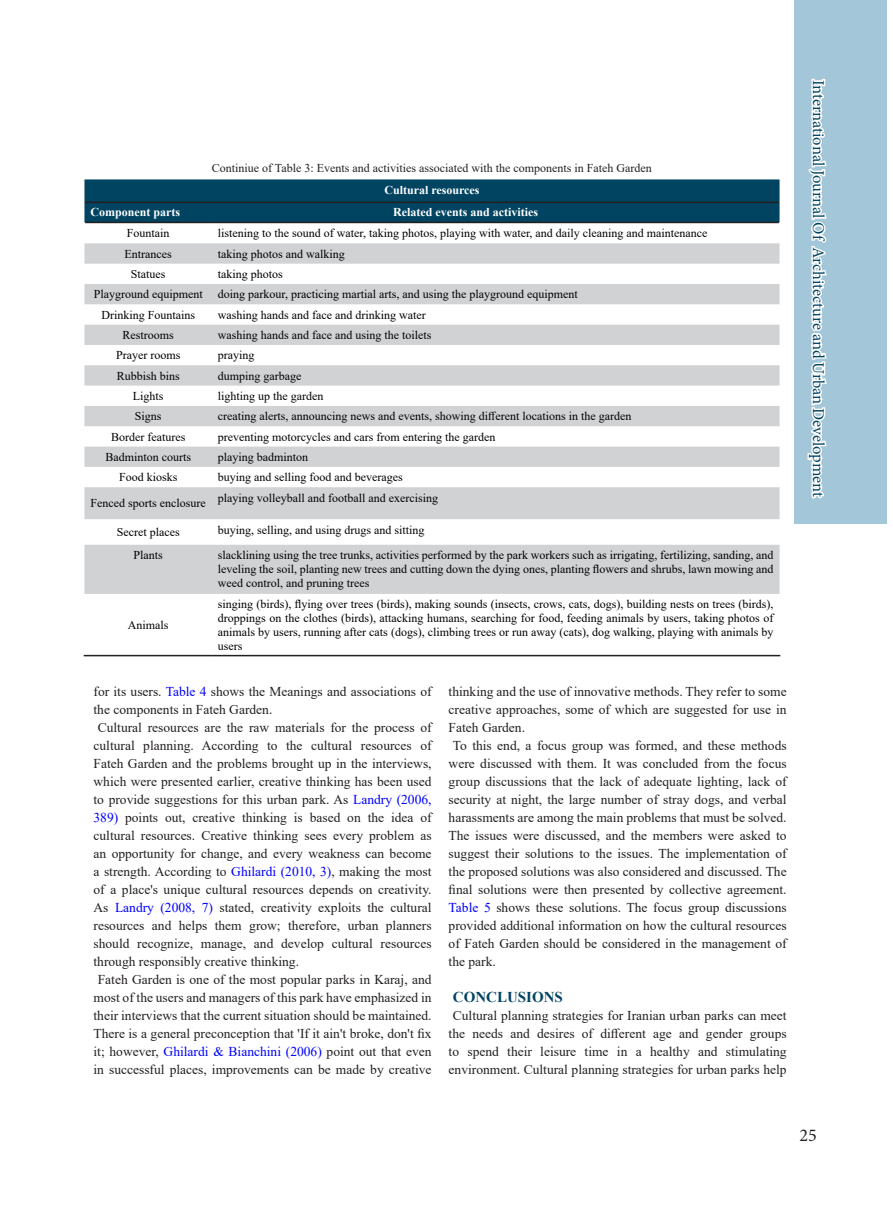
<style>
.page{position:relative;width:893px;height:1212px;background:#fff}
.page>*{position:absolute;margin:0;border:0;box-sizing:border-box;transform-origin:0 0}
.t1{font:18px "Minion Pro";color:#231f20}
.t2{font:16.5px "Minion Pro";letter-spacing:-.005em;color:#004462}
.متن_لاتین_اصلی{font:700 15px "Times New Roman";color:#004462}
.متن_لاتین_اصلی-2{font:13.5px/18px "Times New Roman";color:#231f20;text-align:justify}
.t3{font:12px/13.8px "Times New Roman";color:#000;text-align:justify}
.abstract{font:12px "Times New Roman";color:#231f20}
.t4{font:700 12px "Times New Roman";color:#fff}
.s1{color:#00f}
</style>
<div class="page">
<div style="left:794px;top:0;width:92px;height:524px;background:#a3c7d8"></div>
<svg style="left:807px;top:78px;width:20px;height:421px"></svg>
<svg style="left:84px;top:179px;width:695px;height:43px;background:#034562"></svg>
<svg style="left:84px;top:243px;width:695px;height:351px;fill:#d1d2d4"></svg>
<hr style="left:212px;top:202px;width:567px;height:1px;background:#231f20">
<hr style="left:85px;top:202px;width:127px;height:1px;background:#231f20">
<hr style="left:212px;top:222px;width:567px;height:1px;background:#231f20">
<hr style="left:85px;top:222px;width:127px;height:1px;background:#231f20">
<hr style="left:212px;top:655px;width:568px;height:1px;background:#231f20">
<hr style="left:84px;top:655px;width:128px;height:1px;background:#231f20">
<p class="abstract" style="left:212px;top:160px;width:441px">Continiue of Table 3: Events and activities associated with the components in Fateh Garden</p>
<p class="t4" style="left:384px;top:181px;width:97px">Cultural resources</p>
<p class="t4" style="left:90px;top:204px;width:91px">Component parts</p>
<p class="t4" style="left:393px;top:204px;width:146px">Related events and activities</p>
<p class="t3" style="left:127px;top:226px;width:44px">Fountain</p>
<p class="t3" style="left:218px;top:226px;width:491px">listening to the sound of water, taking photos, playing with water, and daily cleaning and maintenance</p>
<p class="t3" style="left:125px;top:246px;width:49px">Entrances</p>
<p class="t3" style="left:218px;top:246px;width:128px">taking photos and walking</p>
<p class="t3" style="left:131px;top:267px;width:36px">Statues</p>
<p class="t3" style="left:218px;top:267px;width:67px">taking photos</p>
<p class="t3" style="left:94px;top:287px;width:110px">Playground equipment</p>
<p class="t3" style="left:218px;top:287px;width:361px">doing parkour, practicing martial arts, and using the playground equipment</p>
<p class="t3" style="left:101px;top:307px;width:95px">Drinking Fountains</p>
<p class="t3" style="left:218px;top:307px;width:209px">washing hands and face and drinking water</p>
<p class="t3" style="left:123px;top:328px;width:53px">Restrooms</p>
<p class="t3" style="left:218px;top:328px;width:215px">washing hands and face and using the toilets</p>
<p class="t3" style="left:116px;top:348px;width:66px">Prayer rooms</p>
<p class="t3" style="left:218px;top:348px;width:38px">praying</p>
<p class="t3" style="left:117px;top:368px;width:65px">Rubbish bins</p>
<p class="t3" style="left:218px;top:368px;width:85px">dumping garbage</p>
<p class="t3" style="left:133px;top:389px;width:32px">Lights</p>
<p class="t3" style="left:218px;top:389px;width:107px">lighting up the garden</p>
<p class="t3" style="left:135px;top:409px;width:28px">Signs</p>
<p class="t3" style="left:218px;top:409px;width:415px">creating alerts, announcing news and events, showing different locations in the garden</p>
<p class="t3" style="left:111px;top:429px;width:76px">Border features</p>
<p class="t3" style="left:218px;top:429px;width:279px">preventing motorcycles and cars from entering the garden</p>
<p class="t3" style="left:105px;top:450px;width:87px">Badminton courts</p>
<p class="t3" style="left:218px;top:450px;width:92px">playing badminton</p>
<p class="t3" style="left:119px;top:470px;width:60px">Food kiosks</p>
<p class="t3" style="left:218px;top:470px;width:186px">buying and selling food and beverages</p>
<p class="t3" style="left:218px;top:490px;width:222px">playing volleyball and football and exercising</p>
<p class="t3" style="left:91px;top:496px;width:117px">Fenced sports enclosure</p>
<p class="t3" style="left:117px;top:525px;width:64px">Secret places</p>
<p class="t3" style="left:218px;top:522px;width:208px">buying, selling, and using drugs and sitting</p>
<p class="t3" style="left:218px;top:548px;width:557px">slacklining using the tree trunks, activities performed by the park workers such as irrigating, fertilizing, sanding, and leveling the soil, planting new trees and cutting down the dying ones, planting flowers and shrubs, lawn mowing and weed control, and pruning trees</p>
<p class="t3" style="left:134px;top:548px;width:31px">Plants</p>
<p class="t3" style="left:128px;top:618px;width:42px">Animals</p>
<p class="t3" style="left:218px;top:597px;width:557px">singing (birds), flying over trees (birds), making sounds (insects, crows, cats, dogs), building nests on trees (birds), droppings on the clothes (birds), attacking humans, searching for food, feeding animals by users, taking photos of animals by users, running after cats (dogs), climbing trees or run away (cats), dog walking, playing with animals by users</p>
<p class="متن_لاتین_اصلی-2" style="left:94px;top:682px;width:340px">for its users. <span class="s1">Table 4</span> shows the Meanings and associations of the components in Fateh Garden.</p>
<p class="متن_لاتین_اصلی-2" style="left:94px;top:718px;width:340px;text-indent:4px">Cultural resources are the raw materials for the process of cultural planning. According to the cultural resources of Fateh Garden and the problems brought up in the interviews, which were presented earlier, creative thinking has been used to provide suggestions for this urban park. As <span class="s1">Landry (2006, 389)</span> points out, creative thinking is based on the idea of cultural resources. Creative thinking sees every problem as an opportunity for change, and every weakness can become a strength. According to <span class="s1">Ghilardi (2010, 3)</span>, making the most of a place's unique cultural resources depends on creativity.<br>As <span class="s1">Landry (2008, 7)</span> stated, creativity exploits the cultural resources and helps them grow; therefore, urban planners should recognize, manage, and develop cultural resources through responsibly creative thinking.</p>
<p class="متن_لاتین_اصلی-2" style="left:94px;top:970px;width:340px;text-align:center">Fateh Garden is one of the most popular parks in Karaj, and most of the users and managers of this park have emphasized in their interviews that the current situation should be maintained.<br>There is a general preconception that 'If it ain't broke, don't fix it; however, <span class="s1">Ghilardi &amp; Bianchini (2006)</span> point out that even in successful places, improvements can be made by creative</p>
<p class="متن_لاتین_اصلی-2" style="left:449px;top:682px;width:340px">thinking and the use of innovative methods. They refer to some creative approaches, some of which are suggested for use in Fateh Garden.</p>
<p class="متن_لاتین_اصلی-2" style="left:449px;top:736px;width:340px;text-indent:4px">To this end, a focus group was formed, and these methods were discussed with them. It was concluded from the focus group discussions that the lack of adequate lighting, lack of security at night, the large number of stray dogs, and verbal harassments are among the main problems that must be solved.<br>The issues were discussed, and the members were asked to suggest their solutions to the issues. The implementation of the proposed solutions was also considered and discussed. The final solutions were then presented by collective agreement.<br><span class="s1">Table 5</span> shows these solutions. The focus group discussions provided additional information on how the cultural resources of Fateh Garden should be considered in the management of the park.</p>
<p class="متن_لاتین_اصلی" style="left:453px;top:986px;width:112px">CONCLUSIONS</p>
<p class="متن_لاتین_اصلی-2" style="left:449px;top:1006px;width:340px;text-align:center">Cultural planning strategies for Iranian urban parks can meet the needs and desires of different age and gender groups to spend their leisure time in a healthy and stimulating environment. Cultural planning strategies for urban parks help</p>
<p class="t2" style="left:829px;top:80px;width:419px;rotate:90deg">International Journal Of Architecture and Urban Development</p>
<h1 class="t1" style="left:800px;top:1123px;width:19px">25</h1>
</div>
